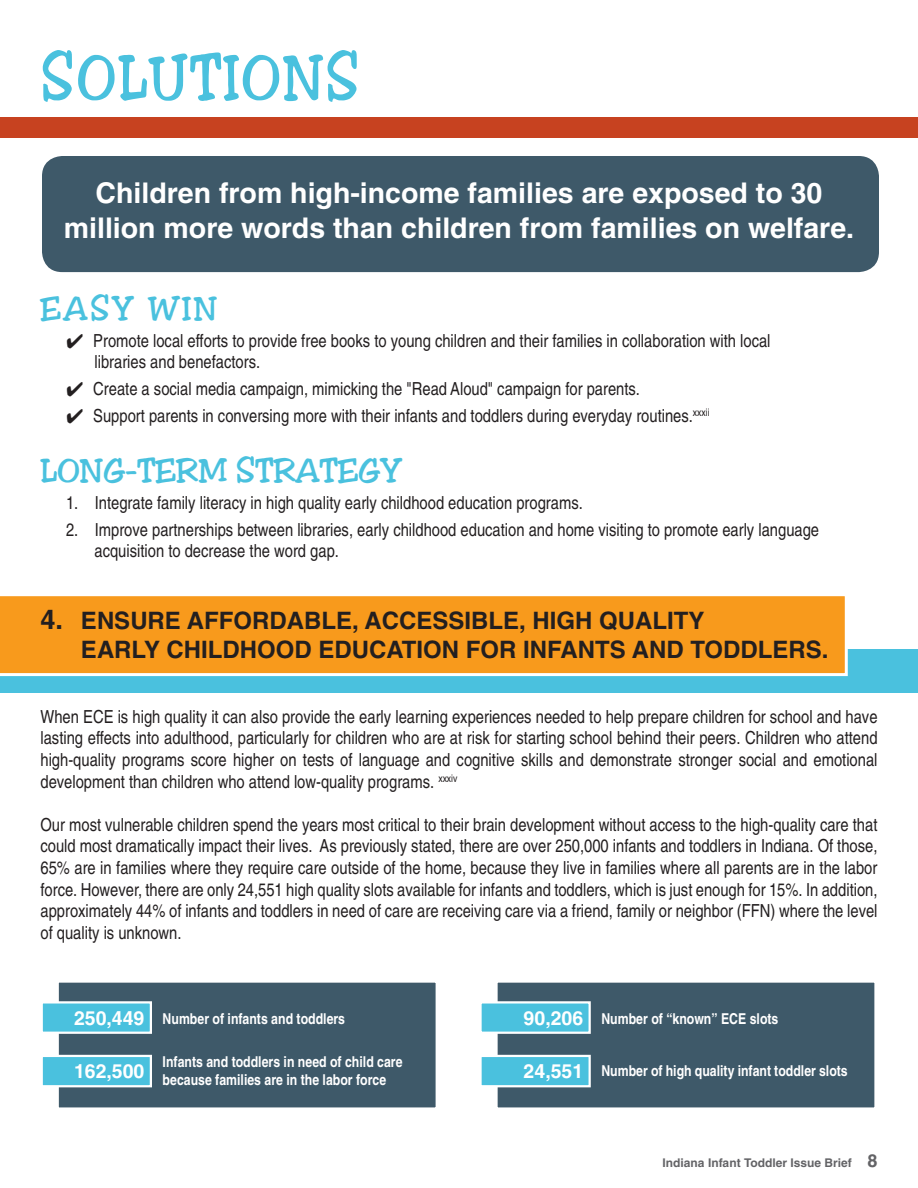
<style>
.page{position:relative;width:918px;height:1188px;background:#fff}
.page>*{position:absolute;margin:0;border:0;box-sizing:border-box;transform-origin:0 0}
.t1{font:60px "Toledo";letter-spacing:.04em;color:#4ac1de;scale:.91 1}
.t2{font:31.5px "Toledo";color:#4ac1de}
.t3{font:700 28.5px/34.2px "Helvetica";color:#fff;text-align:center}
.t4{font:700 24px/28.8px "Helvetica";color:#231f20}
.t5{font:700 19.5px "Helvetica";color:#fff}
.t6{font:condensed 18px/21.6px "Helvetica";color:#231f20}
.t7{font:700 condensed 15px/18px "Helvetica";color:#fff}
.t8{font:700 12px "Helvetica";color:#636366}
.s1{font-size:27px}
.s2{font-stretch:normal;font-size:19.5px}
.s3{font-size:18px}
</style>
<div class="page">
<div style="left:0;top:649px;width:918px;height:43px;background:#4ac1de"></div>
<div style="left:0;top:596px;width:848px;height:80px;background:#f89a1c"></div>
<div style="left:0;top:117px;width:918px;height:20px;background:#c74220"></div>
<div style="left:42px;top:156px;width:837px;height:116px;background:#3e5969;border-radius:20px"></div>
<div style="left:56px;top:980px;width:383px;height:130px;background:#3e5969;border:3px solid #fff"></div>
<div style="left:41px;top:1001px;width:111px;height:33px;background:#4ac1de;border:2px solid #fff"></div>
<div style="left:41px;top:1055px;width:111px;height:32px;background:#4ac1de;border:2px solid #fff"></div>
<div style="left:495px;top:980px;width:382px;height:130px;background:#3e5969;border:3px solid #fff"></div>
<div style="left:479px;top:1001px;width:112px;height:33px;background:#4ac1de;border:2px solid #fff"></div>
<div style="left:479px;top:1055px;width:112px;height:32px;background:#4ac1de;border:2px solid #fff"></div>
<h1 class="t1" style="left:40px;top:40px;width:352px">SOLUTIONS</h1>
<h3 class="t3" style="left:64px;top:176px;width:792px">Children from high-income families are exposed to 30 million more words than children from families on welfare.</h3>
<h2 class="t2" style="left:40px;top:289px;width:178px">EASY WIN</h2>
<p class="t6" style="left:94px;top:329px;width:678px;text-indent:-28px">✔ Promote local efforts to provide free books to young children and their families in collaboration with local libraries and benefactors.</p>
<p class="t6" style="left:66px;top:378px;width:576px">✔ Create a social media campaign, mimicking the "Read Aloud" campaign for parents.</p>
<p class="t6" style="left:66px;top:405px;width:645px">✔ Support parents in conversing more with their infants and toddlers during everyday routines.<sup>xxxii</sup></p>
<h2 class="t2" style="left:40px;top:451px;width:363px">LONG-TERM STRATEGY</h2>
<p class="t6" style="left:66px;top:491px;width:518px">1. Integrate family literacy in high quality early childhood education programs.</p>
<p class="t6" style="left:94px;top:518px;width:726px;text-indent:-28px">2. Improve partnerships between libraries, early childhood education and home visiting to promote early language acquisition to decrease the word gap.</p>
<h3 class="t4" style="left:81px;top:606px;width:749px;text-indent:-40px"><span class="s1">4.</span> ENSURE AFFORDABLE, ACCESSIBLE, HIGH QUALITY<br>EARLY CHILDHOOD EDUCATION FOR INFANTS AND TODDLERS.</h3>
<p class="t6" style="left:40px;top:706px;width:839px;text-align:justify">When ECE is high quality it can also provide the early learning experiences needed to help prepare children for school and have lasting effects into adulthood, particularly for children who are at risk for starting school behind their peers. Children who attend high-quality programs score higher on tests of language and cognitive skills and demonstrate stronger social and emotional development than children who attend low-quality programs. <sup>xxxiv</sup></p>
<p class="t6" style="left:40px;top:814px;width:839px;text-align:justify">Our most vulnerable children spend the years most critical to their brain development without access to the high-quality care that could most dramatically impact their lives. As previously stated, there are over 250,000 infants and toddlers in Indiana. Of those, 65% are in families where they require care outside of the home, because they live in families where all parents are in the labor force. However, there are only 24,551 high quality slots available for infants and toddlers, which is just enough for 15%. In addition, approximately 44% of infants and toddlers in need of care are receiving care via a friend, family or neighbor (FFN) where the level of quality is unknown.</p>
<p class="t7" style="left:74px;top:1010px;width:273px"><span class="s2">250,449</span> Number of infants and toddlers</p>
<p class="t5" style="left:74px;top:1060px;width:72px">162,500</p>
<p class="t7" style="left:163px;top:1053px;width:241px">Infants and toddlers in need of child care because families are in the labor force</p>
<p class="t7" style="left:524px;top:1010px;width:256px"><span class="s2">90,206</span> Number of “known” ECE slots</p>
<p class="t7" style="left:524px;top:1062px;width:326px"><span class="s2">24,551</span> Number of high quality infant toddler slots</p>
<p class="t8" style="left:663px;top:1155px;width:216px">Indiana Infant Toddler Issue Brief <span class="s3">8</span></p>
</div>
